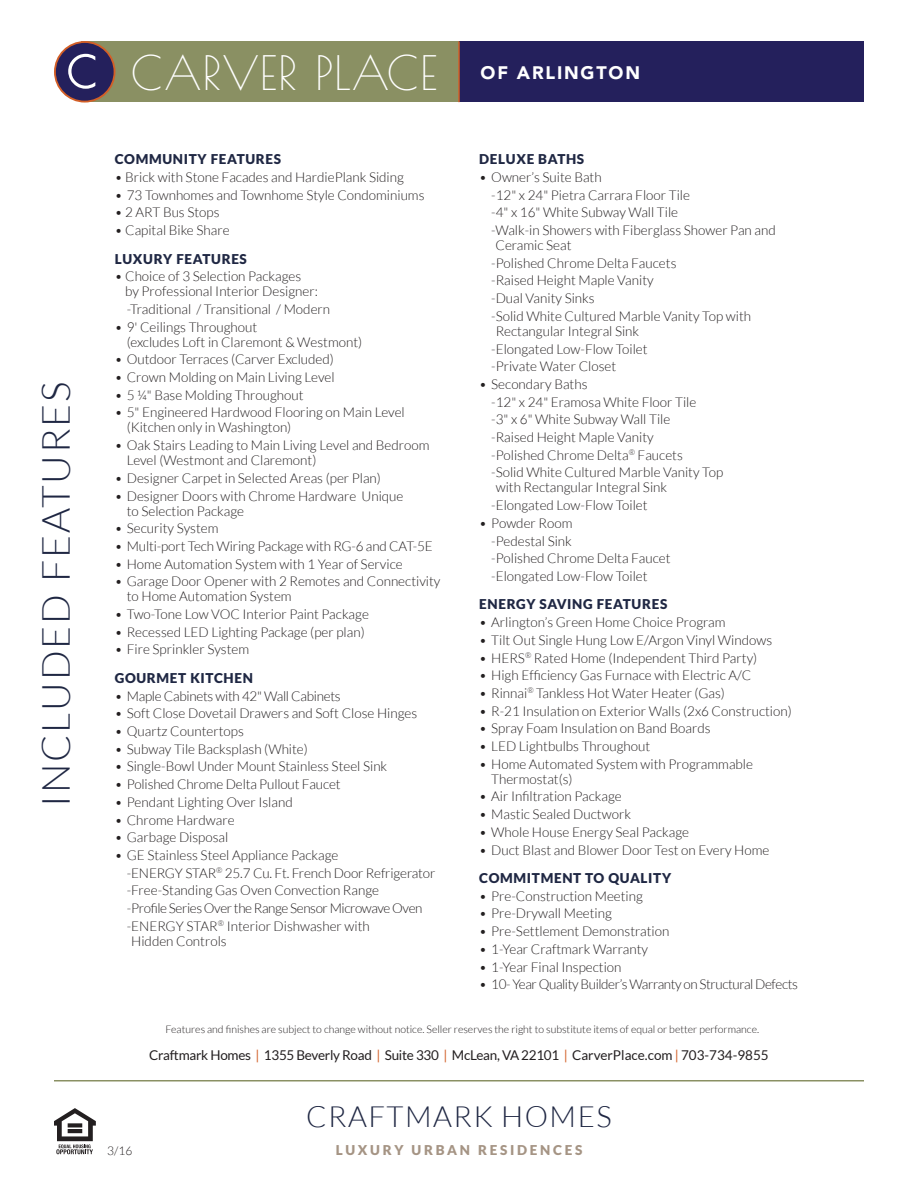
<style>
.page{position:relative;width:918px;height:1188px;background:#fff}
.page>*{position:absolute;margin:0;border:0;box-sizing:border-box;transform-origin:0 0}
.t1{font:46.5px "Poiret One";letter-spacing:.02em;color:#fff}
.t2{font:300 39px "Lato";letter-spacing:.05em;color:#1f2743}
.t3{font:300 29.25px "Lato";letter-spacing:.05em;color:#1f2743}
.t4{font:900 18px "Avenir";letter-spacing:.1em;color:#fff}
.t5{font:300 13.5px/17.7px "Lato";color:#231f20}
.t6{font:900 13.5px "Lato";letter-spacing:.05em;color:#1f2743}
.t7{font:13.5px "Lato";letter-spacing:-.02em;color:#231f20}
.t8{font:300 13.5px "Lato";letter-spacing:-.03em;color:#231f20}
.t9{font:300 13.5px "Lato";letter-spacing:-.02em;color:#231f20}
.t10{font:900 13.5px "Lato";letter-spacing:.2em;color:#a59484}
.t11{font:300 12px "Lato";color:#231f20}
.t12{font:300 10.5px "Lato";color:#231f20}
.s1{color:#d25f27}
</style>
<div class="page">
<div style="left:459px;top:41px;width:405px;height:61px;background:#24205c"></div>
<div style="left:81px;top:41px;width:378px;height:61px;background:#8a9063"></div>
<svg style="left:54px;top:1108px;width:42px;height:46px"></svg>
<div style="left:55px;top:42px;width:60px;height:60px;background:#24205c;border-radius:50%"></div>
<div style="left:54px;top:41px;width:62px;height:62px;border:2px solid #d35f27;border-radius:50%"></div>
<svg style="left:68px;top:53px;width:28px;height:36px"></svg>
<hr style="left:54px;top:1080px;width:810px;height:2px;background:#8a9063">
<hr style="left:458px;top:41px;width:2px;height:61px;background:#d25f27">
<h2 class="t2" style="left:35px;top:807px;width:427px;rotate:-90deg">INCLUDED FEATURES</h2>
<h1 class="t1" style="left:131px;top:45px;width:308px">CARVER PLACE</h1>
<h3 class="t4" style="left:481px;top:62px;width:161px">OF ARLINGTON</h3>
<p class="t6" style="left:479px;top:151px;width:107px">DELUXE BATHS</p>
<p class="t5" style="left:491px;top:168px;width:286px;text-indent:-12px">• Owner’s Suite Bath<br>-12" x 24" Pietra Carrara Floor Tile<br>-4" x 16" White Subway Wall Tile<br>-Walk-in Showers with Fiberglass Shower Pan and</p>
<p class="t5" style="left:491px;top:236px;width:261px;text-indent:4px">Ceramic Seat<br>-Polished Chrome Delta Faucets<br>-Raised Height Maple Vanity<br>-Dual Vanity Sinks<br>-Solid White Cultured Marble Vanity Top with</p>
<p class="t5" style="left:491px;top:322px;width:158px;text-indent:4px">Rectangular Integral Sink -Elongated Low-Flow Toilet -Private Water Closet</p>
<p class="t5" style="left:491px;top:375px;width:234px;text-indent:-12px">• Secondary Baths<br>-12" x 24" Eramosa White Floor Tile<br>-3" x 6" White Subway Wall Tile<br>-Raised Height Maple Vanity<br>-Polished Chrome Delta<sup>®</sup> Faucets<br>-Solid White Cultured Marble Vanity Top</p>
<p class="t5" style="left:491px;top:479px;width:177px;text-indent:4px">with Rectangular Integral Sink -Elongated Low-Flow Toilet</p>
<p class="t5" style="left:491px;top:514px;width:181px;text-indent:-12px">• Powder Room<br>-Pedestal Sink<br>-Polished Chrome Delta Faucet -Elongated Low-Flow Toilet</p>
<p class="t6" style="left:479px;top:597px;width:190px">ENERGY SAVING FEATURES</p>
<p class="t5" style="left:479px;top:614px;width:248px">• Arlington’s Green Home Choice Program</p>
<p class="t5" style="left:479px;top:631px;width:294px">• Tilt Out Single Hung Low E/Argon Vinyl Windows</p>
<p class="t5" style="left:479px;top:649px;width:280px">• HERS<sup>®</sup> Rated Home (Independent Third Party)</p>
<p class="t5" style="left:479px;top:667px;width:274px">• High Efficiency Gas Furnace with Electric A/C</p>
<p class="t5" style="left:479px;top:684px;width:247px">• Rinnai<sup>®</sup> Tankless Hot Water Heater (Gas)</p>
<p class="t5" style="left:479px;top:702px;width:314px">• R-21 Insulation on Exterior Walls (2x6 Construction)</p>
<p class="t5" style="left:479px;top:720px;width:233px">• Spray Foam Insulation on Band Boards</p>
<p class="t5" style="left:479px;top:737px;width:173px">• LED Lightbulbs Throughout</p>
<p class="t5" style="left:491px;top:756px;width:263px;line-height:15px;text-indent:-12px">• Home Automated System with Programmable<br>Thermostat(s)</p>
<p class="t5" style="left:479px;top:788px;width:144px">• Air Infiltration Package</p>
<p class="t5" style="left:479px;top:806px;width:153px">• Mastic Sealed Ductwork</p>
<p class="t5" style="left:479px;top:823px;width:211px">• Whole House Energy Seal Package</p>
<p class="t5" style="left:479px;top:841px;width:292px">• Duct Blast and Blower Door Test on Every Home</p>
<p class="t6" style="left:479px;top:870px;width:193px">COMMITMENT TO QUALITY</p>
<p class="t5" style="left:479px;top:887px;width:165px">• Pre-Construction Meeting</p>
<p class="t5" style="left:479px;top:905px;width:134px">• Pre-Drywall Meeting</p>
<p class="t5" style="left:479px;top:923px;width:192px">• Pre-Settlement Demonstration</p>
<p class="t5" style="left:479px;top:940px;width:170px">• 1-Year Craftmark Warranty</p>
<p class="t5" style="left:479px;top:958px;width:144px">• 1-Year Final Inspection</p>
<p class="t8" style="left:479px;top:977px;width:320px">• 10- Year Quality Builder’s Warranty on Structural Defects</p>
<p class="t12" style="left:166px;top:1023px;width:595px">Features and finishes are subject to change without notice. Seller reserves the right to substitute items of equal or better performance.</p>
<p class="t6" style="left:115px;top:151px;width:168px">COMMUNITY FEATURES</p>
<p class="t5" style="left:115px;top:168px;width:291px">• Brick with Stone Facades and HardiePlank Siding</p>
<p class="t5" style="left:115px;top:186px;width:311px">• 73 Townhomes and Townhome Style Condominiums</p>
<p class="t5" style="left:115px;top:204px;width:106px">• 2 ART Bus Stops</p>
<p class="t5" style="left:115px;top:221px;width:116px">• Capital Bike Share</p>
<p class="t6" style="left:115px;top:251px;width:134px">LUXURY FEATURES</p>
<p class="t5" style="left:125px;top:269px;width:194px;line-height:15px;text-indent:-10px">• Choice of 3 Selection Packages by Professional Interior Designer:</p>
<p class="t5" style="left:127px;top:300px;width:205px">-Traditional / Transitional / Modern</p>
<p class="t5" style="left:127px;top:319px;width:237px;line-height:15px;text-indent:-12px">• 9' Ceilings Throughout<br>(excludes Loft in Claremont &amp; Westmont)</p>
<p class="t5" style="left:115px;top:351px;width:221px">• Outdoor Terraces (Carver Excluded)</p>
<p class="t5" style="left:115px;top:368px;width:221px">• Crown Molding on Main Living Level</p>
<p class="t5" style="left:115px;top:386px;width:190px">• 5 ¼" Base Molding Throughout</p>
<p class="t5" style="left:127px;top:405px;width:280px;line-height:15px;text-indent:-12px">• 5" Engineered Hardwood Flooring on Main Level (Kitchen only in Washington)</p>
<p class="t5" style="left:127px;top:438px;width:304px;line-height:15px;text-indent:-12px">• Oak Stairs Leading to Main Living Level and Bedroom<br>Level (Westmont and Claremont)</p>
<p class="t5" style="left:115px;top:469px;width:268px">• Designer Carpet in Selected Areas (per Plan)</p>
<p class="t5" style="left:127px;top:488px;width:278px;line-height:15px;text-indent:-12px">• Designer Doors with Chrome Hardware Unique to Selection Package</p>
<p class="t5" style="left:115px;top:520px;width:105px">• Security System</p>
<p class="t5" style="left:115px;top:537px;width:320px">• Multi-port Tech Wiring Package with RG-6 and CAT-5E</p>
<p class="t5" style="left:115px;top:555px;width:290px">• Home Automation System with 1 Year of Service</p>
<p class="t5" style="left:127px;top:574px;width:315px;line-height:15px;text-indent:-12px">• Garage Door Opener with 2 Remotes and Connectivity to Home Automation System</p>
<p class="t5" style="left:115px;top:605px;width:256px">• Two-Tone Low VOC Interior Paint Package</p>
<p class="t5" style="left:115px;top:623px;width:252px">• Recessed LED Lighting Package (per plan)</p>
<p class="t5" style="left:115px;top:641px;width:136px">• Fire Sprinkler System</p>
<p class="t6" style="left:115px;top:670px;width:140px">GOURMET KITCHEN</p>
<p class="t9" style="left:115px;top:689px;width:227px">• Maple Cabinets with 42" Wall Cabinets</p>
<p class="t5" style="left:115px;top:705px;width:304px">• Soft Close Dovetail Drawers and Soft Close Hinges</p>
<p class="t5" style="left:115px;top:722px;width:131px">• Quartz Countertops</p>
<p class="t5" style="left:115px;top:740px;width:195px">• Subway Tile Backsplash (White)</p>
<p class="t5" style="left:115px;top:758px;width:274px">• Single-Bowl Under Mount Stainless Steel Sink</p>
<p class="t5" style="left:115px;top:775px;width:227px">• Polished Chrome Delta Pullout Faucet</p>
<p class="t5" style="left:115px;top:793px;width:179px">• Pendant Lighting Over Island</p>
<p class="t5" style="left:115px;top:811px;width:121px">• Chrome Hardware</p>
<p class="t5" style="left:115px;top:829px;width:115px">• Garbage Disposal</p>
<p class="t5" style="left:127px;top:846px;width:310px;text-indent:-12px">• GE Stainless Steel Appliance Package<br>-ENERGY STAR<sup>®</sup> 25.7 Cu. Ft. French Door Refrigerator -Free-Standing Gas Oven Convection Range<br>-Profile Series Over the Range Sensor Microwave Oven -ENERGY STAR<sup>®</sup> Interior Dishwasher with</p>
<p class="t5" style="left:131px;top:932px;width:97px">Hidden Controls</p>
<p class="t11" style="left:107px;top:1144px;width:27px">3/16</p>
<p class="t7" style="left:149px;top:1048px;width:621px">Craftmark Homes <span class="s1">|</span> 1355 Beverly Road <span class="s1">|</span> Suite 330 <span class="s1">|</span> McLean, VA 22101 <span class="s1">|</span> CarverPlace.com <span class="s1">|</span> 703-734-9855</p>
<h3 class="t3" style="left:306px;top:1101px;width:307px">CRAFTMARK HOMES</h3>
<p class="t10" style="left:336px;top:1142px;width:248px">LUXURY URBAN RESIDENCES</p>
</div>
